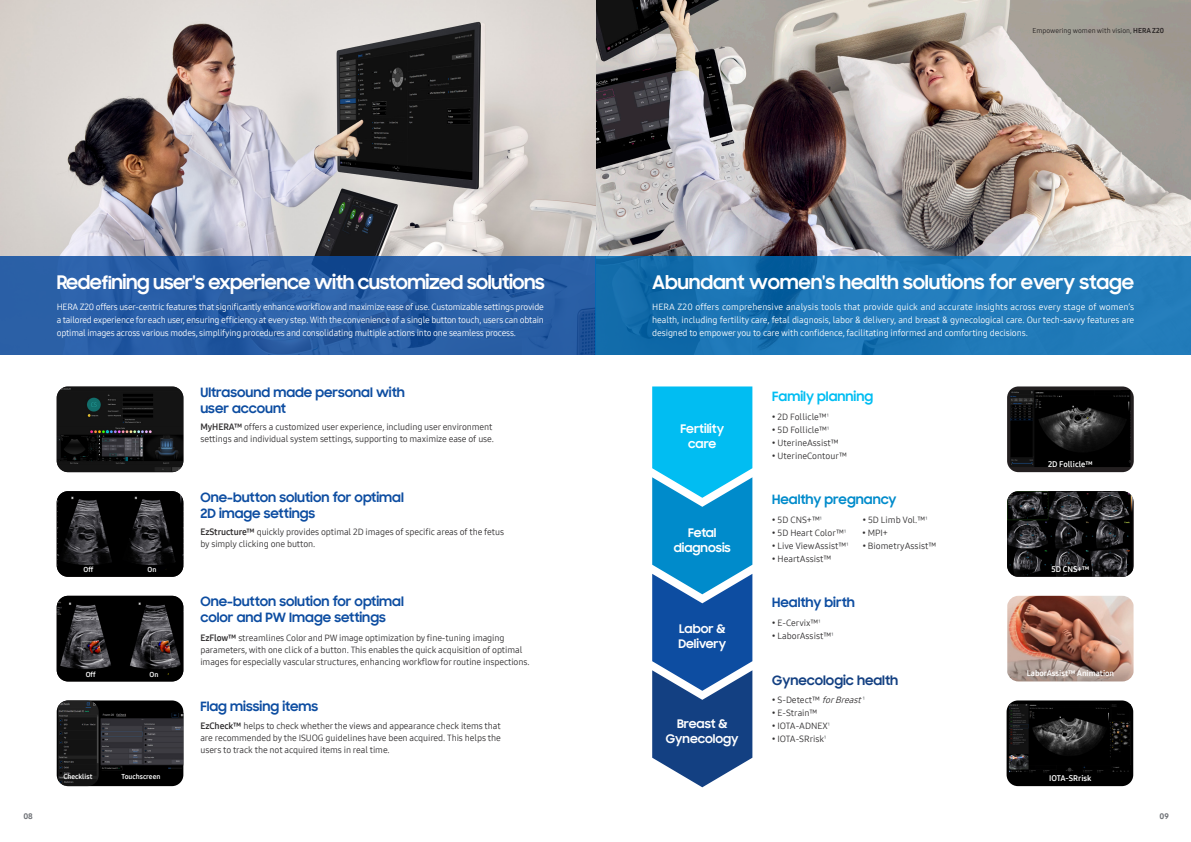
<style>
.page{position:relative;width:1191px;height:842px;background:#fff}
.page>*{position:absolute;margin:0;border:0;box-sizing:border-box;transform-origin:0 0}
.t1{font:700 19px "Samsung Sharp Sans";letter-spacing:-.025em;color:#fff}
.Title_body{font:700 13px "Samsung Sharp Sans";color:#0d4da1}
.Title_body-2{font:700 13px "Samsung Sharp Sans";color:#134082}
.Title_body-3{font:700 13px "Samsung Sharp Sans";color:#008bcb}
.Title_body-4{font:700 13px "Samsung Sharp Sans";color:#01bdf2}
.Title_body-5{font:700 12px "Samsung Sharp Sans";color:#fff}
.본문{font:9px/13px "Samsung One 400";letter-spacing:-.025em;color:#fff;text-align:justify}
.본문-2{font:9px/12px "Samsung One 400";letter-spacing:-.01em;color:#312f30}
.Title_body-6{font:9px "Samsung One 400";color:#312f30}
.t2{font:8px "Samsung One 700";color:#fff}
.t3{font:8px "Samsung One 800";color:#6d7075}
.t4{font:7px "Samsung One 400";color:#231f20}
.t5{font:7px "Samsung One 700";color:#fff}
.s1{font-family:"Samsung One 700"}
.s2{font-size:7px}
.s3{font-size:7px;color:#585b5e}
.s4{font-style:italic}
</style>
<div class="page">
<img style="left:0;top:0;width:1191px;height:256px">
<img style="left:1007px;top:491px;width:125px;height:86px">
<div style="left:1007px;top:386px;width:126px;height:86px;background:#231f20;border-radius:11px"></div>
<img style="left:1010px;top:390px;width:120px;height:77px">
<img style="left:1007px;top:596px;width:126px;height:85px">
<img style="left:57px;top:387px;width:126px;height:85px">
<svg style="left:0;top:256px;width:595px;height:98px;background:#285da4"></svg>
<svg style="left:595px;top:256px;width:596px;height:98px;background:#1c75b5"></svg>
<img style="left:57px;top:596px;width:126px;height:85px">
<img style="left:57px;top:491px;width:126px;height:86px">
<div style="left:57px;top:700px;width:126px;height:86px;background:#000;border-radius:11px"></div>
<div style="left:1006px;top:700px;width:127px;height:86px;background:#000;border-radius:11px"></div>
<img style="left:1009px;top:704px;width:121px;height:68px">
<svg style="left:652px;top:386px;width:100px;height:401px;background:#2687c1"></svg>
<hr style="left:89px;top:567px;width:23px;height:4px;background:#000;border-radius:2px">
<hr style="left:145px;top:566px;width:22px;height:4px;background:#000002;border-radius:2px">
<hr style="left:85px;top:671px;width:15px;height:4px;background:#000;border-radius:2px">
<hr style="left:154px;top:672px;width:14px;height:3px;background:#000;border-radius:2px">
<img style="left:100px;top:713px;width:83px;height:57px">
<img style="left:58px;top:700px;width:41px;height:86px">
<svg style="left:1121px;top:391px;width:8px;height:4px"></svg>
<svg style="left:1102px;top:704px;width:8px;height:4px"></svg>
<svg style="left:1038px;top:704px;width:18px;height:2px"></svg>
<svg style="left:1036px;top:766px;width:14px;height:2px"></svg>
<p class="t4" style="left:1032px;top:26px;width:133px">Empowering women with vision, <span class="s1">HERA Z20</span></p>
<p class="t3" style="left:23px;top:810px;width:11px">08</p>
<p class="t1" style="left:57px;top:269px;width:489px">Redefining user's experience with customized solutions</p>
<p class="t1" style="left:652px;top:269px;width:483px">Abundant women's health solutions for every stage</p>
<p class="본문" style="left:57px;top:300px;width:489px">HERA Z20 offers user-centric features that significantly enhance workflow and maximize ease of use. Customizable settings provide a tailored experience for each user, ensuring efficiency at every step. With the convenience of a single button touch, users can obtain optimal images across various modes, simplifying procedures and consolidating multiple actions into one seamless process.</p>
<p class="본문" style="left:652px;top:300px;width:483px">HERA Z20 offers comprehensive analysis tools that provide quick and accurate insights across every stage of women’s health, including fertility care, fetal diagnosis, labor &amp; delivery, and breast &amp; gynecological care. Our tech-savvy features are designed to empower you to care with confidence, facilitating informed and comforting decisions.</p>
<p class="Title_body" style="left:200px;top:383px;width:206px">Ultrasound made personal with</p>
<p class="Title_body" style="left:200px;top:399px;width:87px">user account</p>
<p class="본문-2" style="left:200px;top:421px;width:295px"><span class="s1">MyHERA™</span> offers a customized user experience, including user environment settings and individual system settings, supporting to maximize ease of use.</p>
<p class="Title_body-5" style="left:680px;top:420px;width:45px">Fertility</p>
<p class="Title_body-5" style="left:688px;top:435px;width:30px">care</p>
<p class="Title_body-4" style="left:772px;top:387px;width:102px">Family planning</p>
<p class="Title_body-6" style="left:772px;top:411px;width:58px"><span class="s2">•</span> 2D Follicle™<span class="s3">¹</span></p>
<p class="Title_body-6" style="left:772px;top:424px;width:59px"><span class="s2">•</span> 5D Follicle™<span class="s3">¹</span></p>
<p class="Title_body-6" style="left:772px;top:437px;width:68px"><span class="s2">•</span> UterineAssist™</p>
<p class="Title_body-6" style="left:772px;top:450px;width:76px"><span class="s2">•</span> UterineContour™</p>
<p class="t2" style="left:1048px;top:459px;width:46px">2D Follicle™</p>
<p class="Title_body" style="left:200px;top:487px;width:205px">One-button solution for optimal</p>
<p class="Title_body" style="left:200px;top:503px;width:116px">2D image settings</p>
<p class="본문-2" style="left:200px;top:526px;width:305px"><span class="s1">EzStructure™</span> quickly provides optimal 2D images of specific areas of the fetus by simply clicking one button.</p>
<p class="Title_body-5" style="left:688px;top:523px;width:30px">Fetal</p>
<p class="Title_body-5" style="left:674px;top:538px;width:59px">diagnosis</p>
<p class="Title_body-3" style="left:772px;top:489px;width:126px">Healthy pregnancy</p>
<p class="Title_body-6" style="left:772px;top:514px;width:51px"><span class="s2">•</span> 5D CNS+™<span class="s3">¹</span></p>
<p class="Title_body-6" style="left:862px;top:514px;width:66px"><span class="s2">•</span> 5D Limb Vol.™<span class="s3">¹</span></p>
<p class="Title_body-6" style="left:772px;top:527px;width:75px"><span class="s2">•</span> 5D Heart Color™<span class="s3">¹</span></p>
<p class="Title_body-6" style="left:862px;top:527px;width:27px"><span class="s2">•</span> MPI+</p>
<p class="Title_body-6" style="left:772px;top:540px;width:78px"><span class="s2">•</span> Live ViewAssist™<span class="s3">¹</span></p>
<p class="Title_body-6" style="left:862px;top:540px;width:75px"><span class="s2">•</span> BiometryAssist™</p>
<p class="Title_body-6" style="left:772px;top:553px;width:61px"><span class="s2">•</span> HeartAssist™</p>
<p class="t5" style="left:83px;top:565px;width:11px">Off</p>
<p class="t5" style="left:147px;top:565px;width:10px">On</p>
<p class="t2" style="left:1051px;top:564px;width:40px">5D CNS+™</p>
<p class="Title_body" style="left:200px;top:592px;width:205px">One-button solution for optimal</p>
<p class="Title_body" style="left:200px;top:608px;width:187px">color and PW Image settings</p>
<p class="본문-2" style="left:200px;top:632px;width:330px"><span class="s1">EzFlow™</span> streamlines Color and PW image optimization by fine-tuning imaging parameters, with one click of a button. This enables the quick acquisition of optimal images for especially vascular structures, enhancing workflow for routine inspections.</p>
<p class="Title_body-5" style="left:679px;top:620px;width:48px">Labor &amp;</p>
<p class="Title_body-5" style="left:678px;top:635px;width:49px">Delivery</p>
<p class="Title_body" style="left:772px;top:593px;width:84px">Healthy birth</p>
<p class="Title_body-6" style="left:772px;top:617px;width:50px"><span class="s2">•</span> E-Cervix™<span class="s3">¹</span></p>
<p class="Title_body-6" style="left:772px;top:630px;width:63px"><span class="s2">•</span> LaborAssist™<span class="s3">¹</span></p>
<p class="t5" style="left:86px;top:669px;width:11px">Off</p>
<p class="t5" style="left:150px;top:669px;width:10px">On</p>
<p class="Title_body-2" style="left:772px;top:670px;width:128px">Gynecologic health</p>
<p class="t2" style="left:1026px;top:668px;width:89px">LaborAssist™ Animation</p>
<p class="Title_body" style="left:200px;top:697px;width:119px">Flag missing items</p>
<p class="본문-2" style="left:200px;top:720px;width:302px;text-align:justify"><span class="s1">EzCheck™</span> helps to check whether the views and appearance check items that are recommended by the ISUOG guidelines have been acquired. This helps the users to track the not acquired items in real time.</p>
<p class="Title_body-5" style="left:677px;top:715px;width:52px">Breast &amp;</p>
<p class="Title_body-5" style="left:666px;top:730px;width:74px">Gynecology</p>
<p class="Title_body-6" style="left:772px;top:694px;width:94px"><span class="s2">•</span> S-Detect™ <span class="s4">forBreast</span><span class="s3">¹</span></p>
<p class="Title_body-6" style="left:772px;top:707px;width:47px"><span class="s2">•</span> E-Strain™</p>
<p class="Title_body-6" style="left:772px;top:720px;width:59px"><span class="s2">•</span> IOTA-ADNEX<span class="s3">¹</span></p>
<p class="Title_body-6" style="left:772px;top:733px;width:56px"><span class="s2">•</span> IOTA-SRrisk<span class="s3">¹</span></p>
<p class="t5" style="left:63px;top:772px;width:31px">Checklist</p>
<p class="t5" style="left:122px;top:772px;width:40px">Touchscreen</p>
<p class="t2" style="left:1049px;top:773px;width:44px">IOTA-SRrisk</p>
<p class="t3" style="left:1159px;top:810px;width:11px">09</p>
</div>
